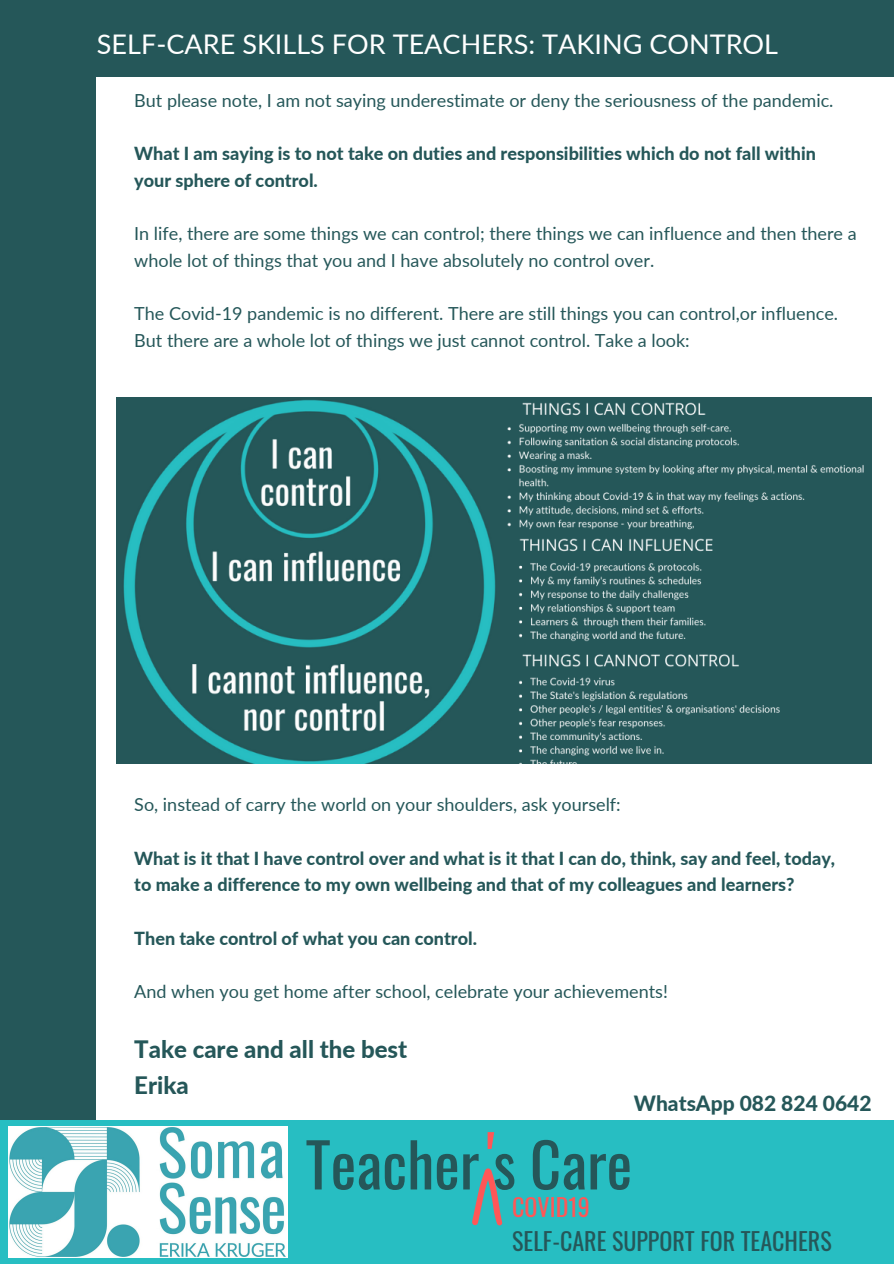
<style>
.page{position:relative;width:894px;height:1264px;background:#fff}
.page>*{position:absolute;margin:0;border:0;box-sizing:border-box;transform-origin:0 0}
.t1{font:60.75px "Oswald";color:#255759}
.t2{font:27px "Lato";color:#fff}
.t3{font:24px "Oswald";color:#255759}
.t4{font:800 24px/36.2px "Lato";color:#255759}
.t5{font:24px "Oswald";color:#ff5757}
.t6{font:800 21px "Lato";color:#255759}
.t7{font:18px/26.7px "Lato";color:#255759}
.t8{font:800 18px/26.7px "Lato";color:#255759}
.s1{font-size:68.1px;color:#ff5757}
</style>
<div class="page">
<div style="left:0;top:0;width:893px;height:1263px;background:#255759"></div>
<div style="left:97px;top:77px;width:796px;height:1186px;background:#fff"></div>
<div style="left:0;top:1120px;width:893px;height:143px;background:#27bec2"></div>
<img style="left:8px;top:1126px;width:280px;height:131px">
<svg style="left:472px;top:1168px;width:30px;height:57px"></svg>
<img style="left:116px;top:397px;width:755px;height:366px">
<h2 class="t2" style="left:97px;top:28px;width:682px">SELF-CARE SKILLS FOR TEACHERS: TAKING CONTROL</h2>
<p class="t7" style="left:134px;top:86px;width:700px">But please note, I am not saying underestimate or deny the seriousness of the pandemic.</p>
<p class="t8" style="left:134px;top:140px;width:683px">What I am saying is to not take on duties and responsibilities which do not fall within your sphere of control.</p>
<p class="t7" style="left:134px;top:220px;width:723px">In life, there are some things we can control; there things we can influence and then there a whole lot of things that you and I have absolutely no control over.</p>
<p class="t7" style="left:134px;top:300px;width:705px">The Covid-19 pandemic is no different. There are still things you can control,or influence.<br>But there are a whole lot of things we just cannot control. Take a look:</p>
<p class="t7" style="left:134px;top:791px;width:488px">So, instead of carry the world on your shoulders, ask yourself:</p>
<p class="t8" style="left:134px;top:844px;width:702px">What is it that I have control over and what is it that I can do, think, say and feel, today, to make a difference to my own wellbeing and that of my colleagues and learners?</p>
<p class="t8" style="left:134px;top:924px;width:344px">Then take control of what you can control.</p>
<p class="t7" style="left:134px;top:977px;width:535px">And when you get home after school, celebrate your achievements!</p>
<h3 class="t4" style="left:134px;top:1030px;width:274px">Take care and all the best<br>Erika</h3>
<p class="t6" style="left:633px;top:1090px;width:239px">WhatsApp 082 824 0642</p>
<h1 class="t1" style="left:305px;top:1116px;width:328px">Teacher<span class="s1">'</span>s Care</h1>
<h3 class="t5" style="left:512px;top:1188px;width:79px">COVID19</h3>
<h3 class="t3" style="left:512px;top:1222px;width:321px">SELF-CARE SUPPORT FOR TEACHERS</h3>
</div>
